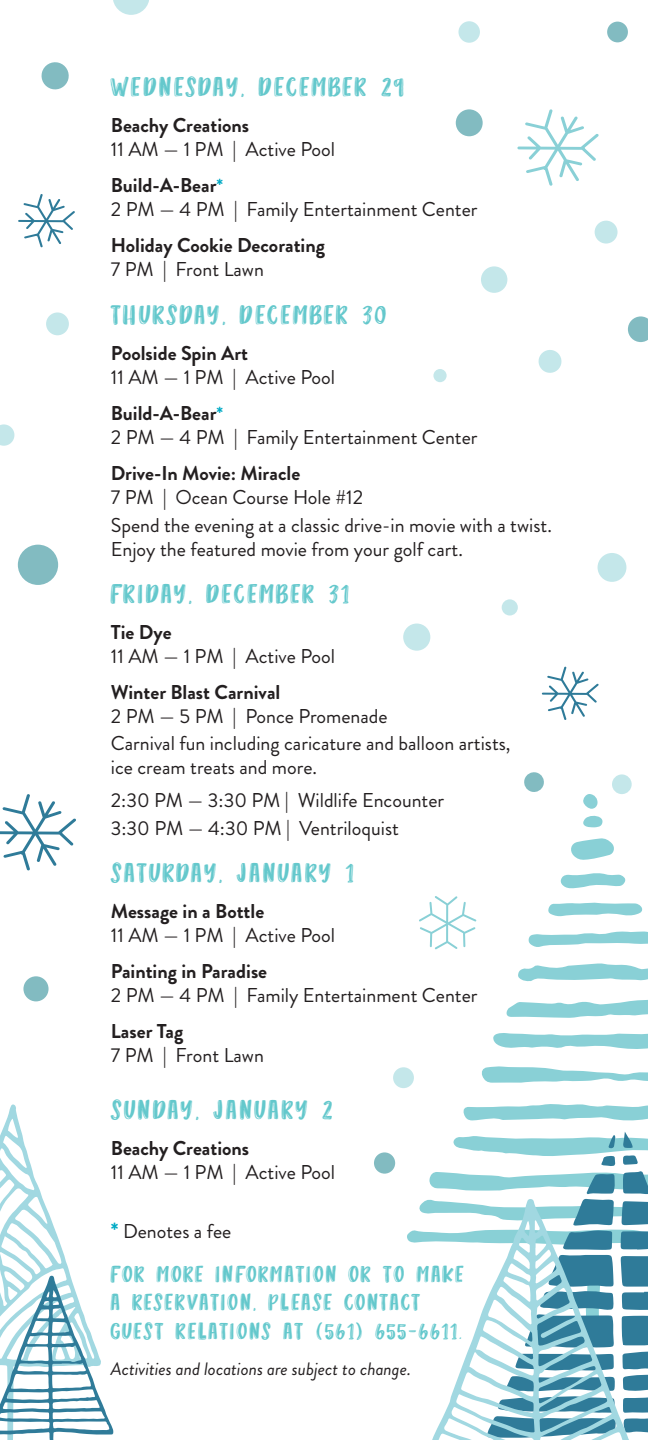
<style>
.page{position:relative;width:648px;height:1440px;background:#fff}
.page>*{position:absolute;margin:0;border:0;box-sizing:border-box;transform-origin:0 0}
.t1{font:28px "Angie Makes Shippey";letter-spacing:.04em;color:#64c8cc}
.t2{font:28px "Angie Makes Shippey";letter-spacing:.06em;color:#64c8cc}
.t3{font:24px "Angie Makes Shippey";letter-spacing:.04em;color:#64c8cc}
.t4{font:20px/28px "Brandon Grotesque";color:#231f20}
.t5{font:700 20px "Brandon Grotesque";color:#231f20}
.t6{font:italic 18px "Brandon Grotesque";color:#231f20}
.s1{font-size:19px;color:#00aac5}
.s2{font-weight:700;font-size:22px;color:#00aac5}
</style>
<div class="page">
<svg style="left:528px;top:931px;width:120px;height:16px"></svg>
<svg style="left:493px;top:1033px;width:155px;height:16px"></svg>
<svg style="left:0;top:1104px;width:113px;height:336px"></svg>
<svg style="left:458px;top:21px;width:22px;height:22px"></svg>
<svg style="left:113px;top:0;width:36px;height:15px"></svg>
<div style="left:607px;top:22px;width:21px;height:20px;background:#82bbc1;border-radius:50%"></div>
<svg style="left:41px;top:62px;width:28px;height:28px"></svg>
<div style="left:46px;top:312px;width:23px;height:23px;background:#c4e7ea;border-radius:50%"></div>
<svg style="left:0;top:424px;width:14px;height:22px"></svg>
<svg style="left:18px;top:194px;width:57px;height:53px"></svg>
<div style="left:18px;top:545px;width:40px;height:40px;background:#82bbc1;border-radius:50%"></div>
<svg style="left:0;top:794px;width:76px;height:76px"></svg>
<div style="left:23px;top:976px;width:26px;height:25px;background:#82bbc1;border-radius:50%"></div>
<div style="left:456px;top:109px;width:27px;height:27px;background:#82bbc1;border-radius:50%"></div>
<svg style="left:517px;top:109px;width:82px;height:77px"></svg>
<div style="left:433px;top:369px;width:14px;height:13px;background:#c4e7ea;border-radius:50%"></div>
<div style="left:481px;top:266px;width:26px;height:27px;background:#c4e7ea;border-radius:50%"></div>
<svg style="left:538px;top:350px;width:24px;height:23px"></svg>
<svg style="left:502px;top:599px;width:16px;height:17px"></svg>
<div style="left:403px;top:624px;width:27px;height:27px;background:#c4e7ea;border-radius:50%"></div>
<svg style="left:524px;top:772px;width:20px;height:20px"></svg>
<svg style="left:419px;top:896px;width:57px;height:53px"></svg>
<svg style="left:506px;top:1000px;width:142px;height:18px"></svg>
<svg style="left:518px;top:963px;width:130px;height:18px"></svg>
<svg style="left:407px;top:1230px;width:22px;height:13px"></svg>
<svg style="left:463px;top:1104px;width:185px;height:17px"></svg>
<svg style="left:481px;top:1066px;width:167px;height:17px"></svg>
<div style="left:393px;top:1067px;width:21px;height:21px;background:#c4e7ea;border-radius:50%"></div>
<svg style="left:374px;top:1152px;width:21px;height:22px"></svg>
<svg style="left:632px;top:1221px;width:16px;height:212px;fill:#2f7b99"></svg>
<svg style="left:419px;top:1132px;width:229px;height:89px"></svg>
<svg style="left:429px;top:1199px;width:203px;height:241px"></svg>
<div style="left:595px;top:221px;width:23px;height:23px;background:#c4e7ea;border-radius:50%"></div>
<svg style="left:628px;top:316px;width:20px;height:26px"></svg>
<svg style="left:548px;top:903px;width:95px;height:14px"></svg>
<svg style="left:560px;top:873px;width:66px;height:16px"></svg>
<svg style="left:571px;top:838px;width:43px;height:22px"></svg>
<svg style="left:583px;top:815px;width:20px;height:12px"></svg>
<svg style="left:583px;top:794px;width:15px;height:15px"></svg>
<div style="left:612px;top:774px;width:20px;height:20px;background:#c4e7ea;border-radius:50%"></div>
<div style="left:598px;top:553px;width:28px;height:29px;background:#c4e7ea;border-radius:50%"></div>
<svg style="left:542px;top:667px;width:57px;height:53px"></svg>
<p class="t1" style="left:111px;top:72px;width:295px">WEDNESDAY, DECEMBER 29</p>
<p class="t5" style="left:111px;top:111px;width:140px">Beachy Creations</p>
<p class="t4" style="left:111px;top:136px;width:226px">11 AM — 1 PM | Active Pool</p>
<p class="t5" style="left:111px;top:171px;width:114px">Build-A-Bear<span class="s1">*</span></p>
<p class="t4" style="left:111px;top:196px;width:368px">2 PM — 4 PM | Family Entertainment Center</p>
<p class="t5" style="left:111px;top:231px;width:216px">Holiday Cookie Decorating</p>
<p class="t4" style="left:111px;top:256px;width:155px">7 PM | Front Lawn</p>
<h3 class="t1" style="left:111px;top:300px;width:277px">THURSDAY, DECEMBER 30</h3>
<p class="t5" style="left:111px;top:339px;width:139px">Poolside Spin Art</p>
<p class="t4" style="left:111px;top:363px;width:226px">11 AM — 1 PM | Active Pool</p>
<p class="t5" style="left:111px;top:399px;width:114px">Build-A-Bear<span class="s1">*</span></p>
<p class="t4" style="left:111px;top:423px;width:368px">2 PM — 4 PM | Family Entertainment Center</p>
<p class="t5" style="left:111px;top:459px;width:191px">Drive-In Movie: Miracle</p>
<p class="t4" style="left:111px;top:483px;width:443px">7 PM | Ocean Course Hole #12<br>Spend the evening at a classic drive-in movie with a twist.</p>
<p class="t4" style="left:111px;top:535px;width:353px">Enjoy the featured movie from your golf cart.</p>
<h3 class="t1" style="left:111px;top:579px;width:240px">FRIDAY, DECEMBER 31</h3>
<p class="t5" style="left:111px;top:618px;width:62px">Tie Dye</p>
<p class="t4" style="left:111px;top:642px;width:226px">11 AM — 1 PM | Active Pool</p>
<p class="t5" style="left:111px;top:678px;width:171px">Winter Blast Carnival</p>
<p class="t4" style="left:111px;top:703px;width:401px;line-height:27.2px">2 PM — 5 PM | Ponce Promenade<br>Carnival fun including caricature and balloon artists,</p>
<p class="t4" style="left:111px;top:754px;width:208px">ice cream treats and more.</p>
<p class="t4" style="left:111px;top:787px;width:335px">2:30 PM — 3:30 PM | Wildlife Encounter</p>
<p class="t4" style="left:111px;top:814px;width:290px">3:30 PM — 4:30 PM | Ventriloquist</p>
<h3 class="t1" style="left:111px;top:858px;width:245px">SATURDAY, JANUARY 1</h3>
<p class="t5" style="left:111px;top:897px;width:155px">Message in a Bottle</p>
<p class="t4" style="left:111px;top:922px;width:226px">11 AM — 1 PM | Active Pool</p>
<p class="t5" style="left:111px;top:957px;width:158px">Painting in Paradise</p>
<p class="t4" style="left:111px;top:982px;width:368px">2 PM — 4 PM | Family Entertainment Center</p>
<p class="t5" style="left:111px;top:1017px;width:74px">Laser Tag</p>
<p class="t4" style="left:111px;top:1042px;width:155px">7 PM | Front Lawn</p>
<p class="t2" style="left:111px;top:1095px;width:224px">SUNDAY, JANUARY 2</p>
<p class="t5" style="left:111px;top:1135px;width:140px">Beachy Creations</p>
<p class="t4" style="left:111px;top:1159px;width:226px">11 AM — 1 PM | Active Pool</p>
<p class="t4" style="left:111px;top:1217px;width:122px"><span class="s2">*</span> Denotes a fee</p>
<p class="t3" style="left:111px;top:1261px;width:355px">FOR MORE INFORMATION OR TO MAKE</p>
<p class="t3" style="left:111px;top:1319px;width:353px">GUEST RELATIONS AT (561) 655-6611.</p>
<p class="t3" style="left:111px;top:1290px;width:312px">A RESERVATION, PLEASE CONTACT</p>
<p class="t6" style="left:111px;top:1357px;width:302px">Activities and locations are subject to change.</p>
</div>
